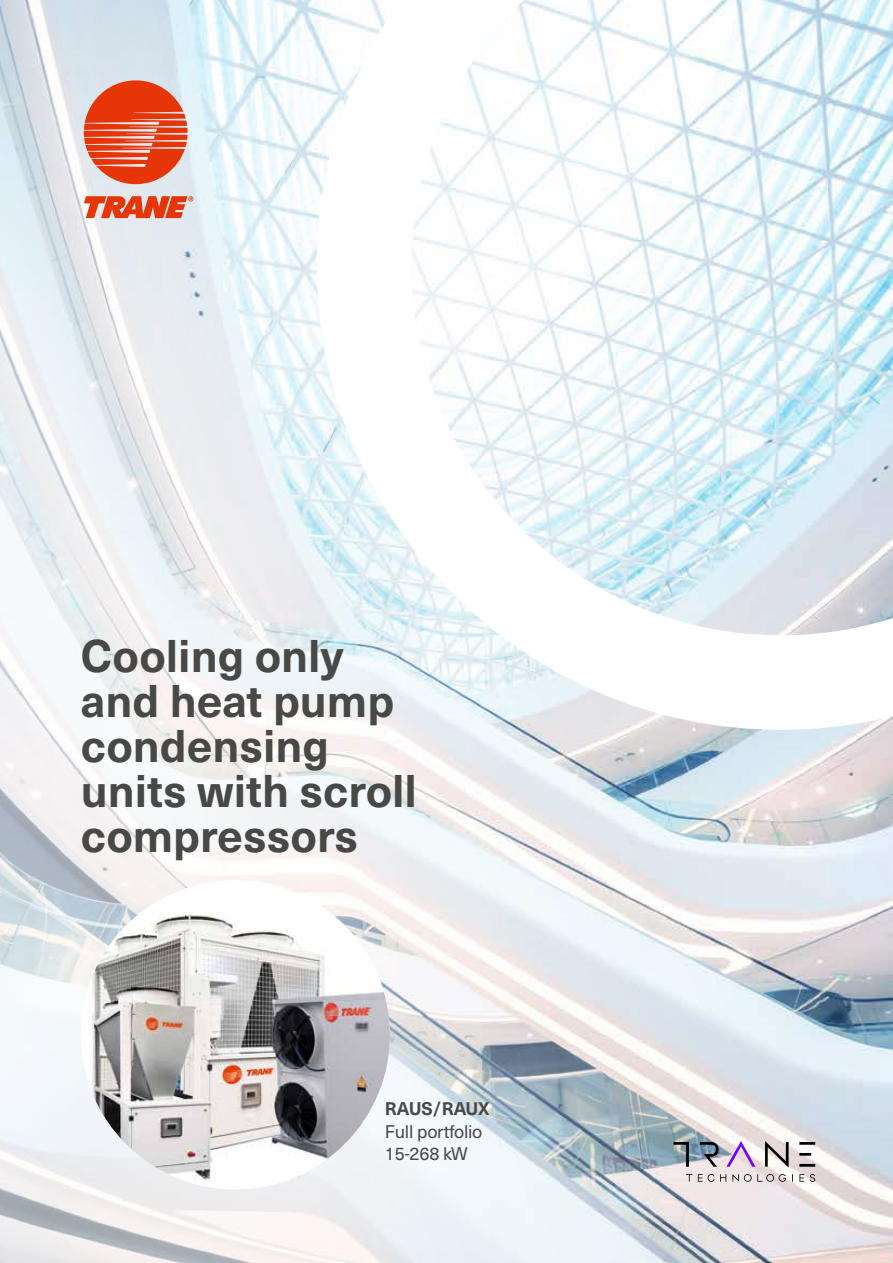
<style>
.page{position:relative;width:893px;height:1263px;background:#fff}
.page>*{position:absolute;margin:0;border:0;box-sizing:border-box;transform-origin:0 0}
.t1{font:700 45px/45px "Neue Haas Unica W1 G";color:#484847}
.t2{font:18px/21.6px "Neue Haas Unica W1 G";letter-spacing:-.015em;color:#484847}
.t3{font:700 18px "Neue Haas Unica W1 G";letter-spacing:-.015em;color:#484847}
</style>
<div class="page">
<img style="left:0;top:0;width:893px;height:1263px">
<svg style="left:317px;top:0;width:576px;height:730px"></svg>
<svg style="left:673px;top:1141px;width:142px;height:41px"></svg>
<svg style="left:84px;top:80px;width:104px;height:104px;background:#e37155"></svg>
<svg style="left:84px;top:196px;width:109px;height:22px;background:#e56b4c"></svg>
<img style="left:81px;top:880px;width:309px;height:309px;border-radius:155px">
<p class="t1" style="left:81px;top:631px;width:338px">Cooling only and heat pump condensing units with scroll compressors</p>
<p class="t3" style="left:385px;top:1095px;width:106px">RAUS/RAUX</p>
<p class="t2" style="left:385px;top:1120px;width:99px">Full portfolio<br>15-268 kW</p>
</div>
